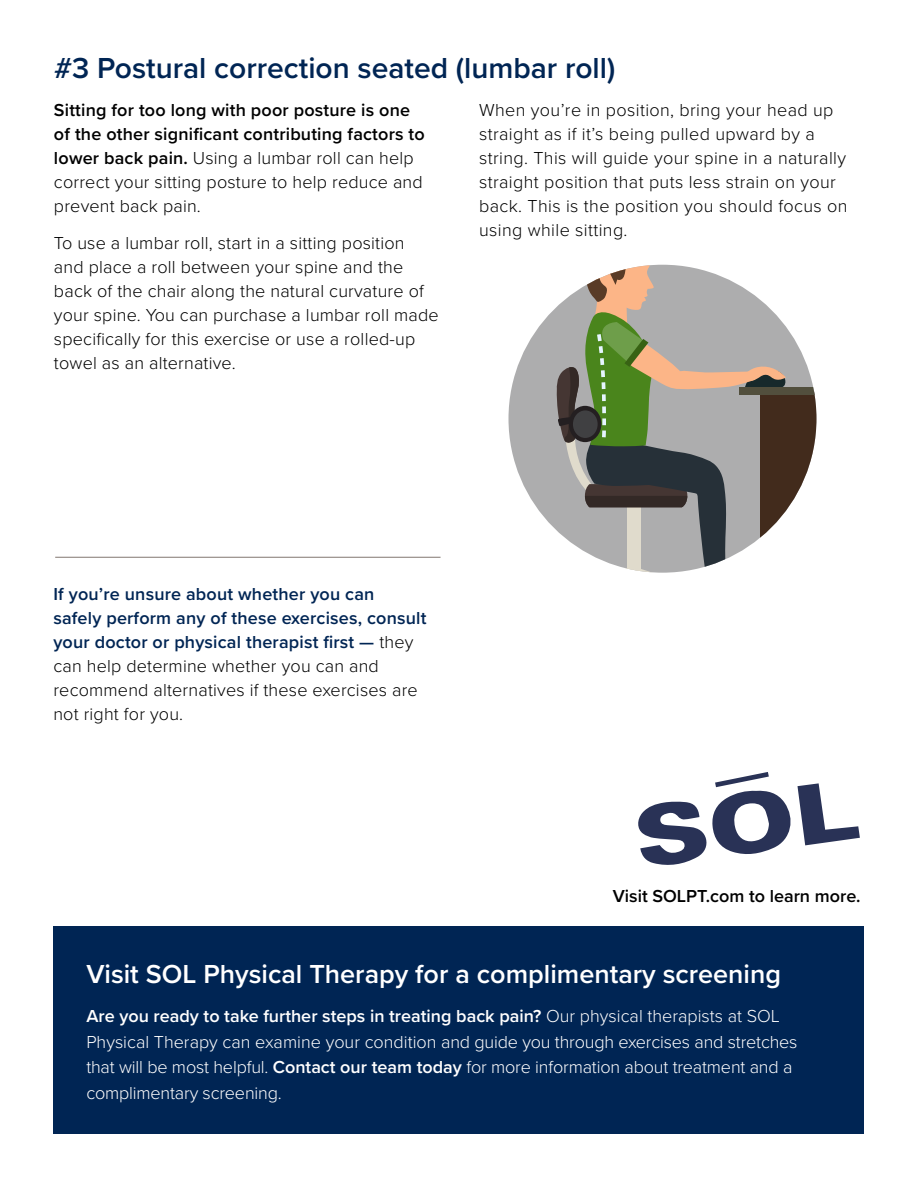
<style>
.page{position:relative;width:918px;height:1188px;background:#fff}
.page>*{position:absolute;margin:0;border:0;box-sizing:border-box;transform-origin:0 0}
.t1{font:600 30px "Proxima Nova";color:#002554}
.t2{font:600 27px "Proxima Nova";color:#fff}
.t3{font:300 18px/24px "Proxima Nova";letter-spacing:.01em;color:#000}
.t4{font:300 18px/25.5px "Proxima Nova";letter-spacing:-.01em;color:#fff}
.t5{font:600 18px/24px "Proxima Nova";letter-spacing:.01em;color:#000}
.t6{font:600 18px/24px "Proxima Nova";letter-spacing:.01em;color:#002554}
.s1{font-weight:300}
.s2{font-weight:300;color:#000}
.s3{font-weight:600}
</style>
<div class="page">
<div style="left:53px;top:927px;width:811px;height:207px;background:#002554"></div>
<svg style="left:638px;top:772px;width:222px;height:93px"></svg>
<div style="left:509px;top:265px;width:307px;height:308px;background:#adadae;border-radius:50%"></div>
<svg style="left:786px;top:395px;width:30px;height:116px;fill:#422b1c"></svg>
<div style="left:740px;top:387px;width:76px;height:8px;background:#524f3d"></div>
<svg style="left:557px;top:265px;width:229px;height:308px"></svg>
<hr style="left:55px;top:557px;width:386px;height:1px;background:#827770">
<h1 class="t1" style="left:54px;top:45px;width:563px">#3 Postural correction seated (lumbar roll)</h1>
<p class="t5" style="left:54px;top:97px;width:372px">Sitting for too long with poor posture is one of the other significant contributing factors to lower back pain. <span class="s1">Using a lumbar roll can help correct your sitting posture to help reduce and prevent back pain.</span></p>
<p class="t3" style="left:54px;top:230px;width:386px">To use a lumbar roll, start in a sitting position and place a roll between your spine and the back of the chair along the natural curvature of your spine. You can purchase a lumbar roll made specifically for this exercise or use a rolled-up towel as an alternative.</p>
<p class="t3" style="left:479px;top:97px;width:370px">When you’re in position, bring your head up straight as if it’s being pulled upward by a string. This will guide your spine in a naturally straight position that puts less strain on your back. This is the position you should focus on using while sitting.</p>
<p class="t6" style="left:53px;top:581px;width:375px">If you’re unsure about whether you can safely perform any of these exercises, consult your doctor or physical therapist first — <span class="s2">they can help determine whether you can and recommend alternatives if these exercises are not right for you.</span></p>
<p class="t5" style="left:613px;top:883px;width:249px">Visit SOLPT.com to learn more.</p>
<h2 class="t2" style="left:86px;top:954px;width:696px">Visit SOL Physical Therapy for a complimentary screening</h2>
<p class="t4" style="left:86px;top:1003px;width:713px"><span class="s3">Are you ready to take further steps in treating back pain?</span> Our physical therapists at SOL Physical Therapy can examine your condition and guide you through exercises and stretches that will be most helpful. <span class="s3">Contact our team today</span> for more information about treatment and a complimentary screening.</p>
</div>
